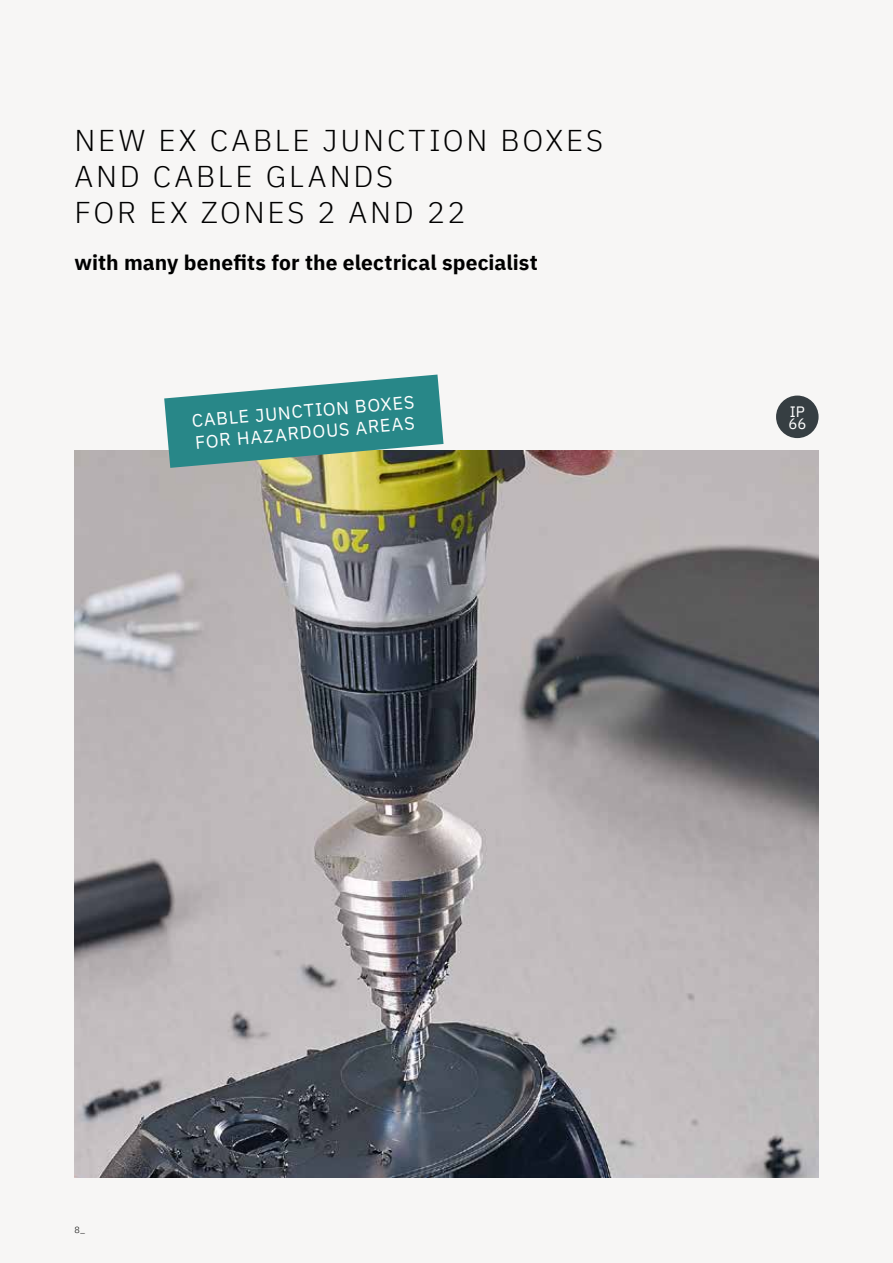
<style>
.page{position:relative;width:893px;height:1263px;background:#f7f6f5}
.page>*{position:absolute;margin:0;border:0;box-sizing:border-box;transform-origin:0 0}
.t1{font:300 30px/36px "IBM Plex Sans";letter-spacing:.09em;color:#000}
.t2{font:700 21px "IBM Plex Sans";letter-spacing:.005em;color:#000}
.t3{font:18px/21.6px "IBM Plex Sans";color:#fff}
.t4{font:15px/12px "IBM Plex Sans";color:#fff}
.t5{font:300 9px "IBM Plex Sans";color:#000}
</style>
<div class="page">
<img style="left:74px;top:451px;width:745px;height:727px">
<div style="left:776px;top:396px;width:43px;height:42px;background:#363e42;border-radius:50%"></div>
<svg style="left:164px;top:375px;width:280px;height:93px;background:#549993"></svg>
<p class="t1" style="left:74px;top:120px;width:530px">NEW EX CABLE JUNCTION BOXES<br>AND CABLE GLANDS<br>FOR EX ZONES 2 AND 22</p>
<p class="t2" style="left:74px;top:246px;width:465px">with many benefits for the electrical specialist</p>
<p class="t3" style="left:191px;top:409px;width:225px;rotate:-5deg">CABLE JUNCTION BOXES<br>FOR HAZARDOUS AREAS</p>
<p class="t4" style="left:788px;top:404px;width:19px">IP<br>66</p>
<p class="t5" style="left:74px;top:1222px;width:12px">8_</p>
</div>
